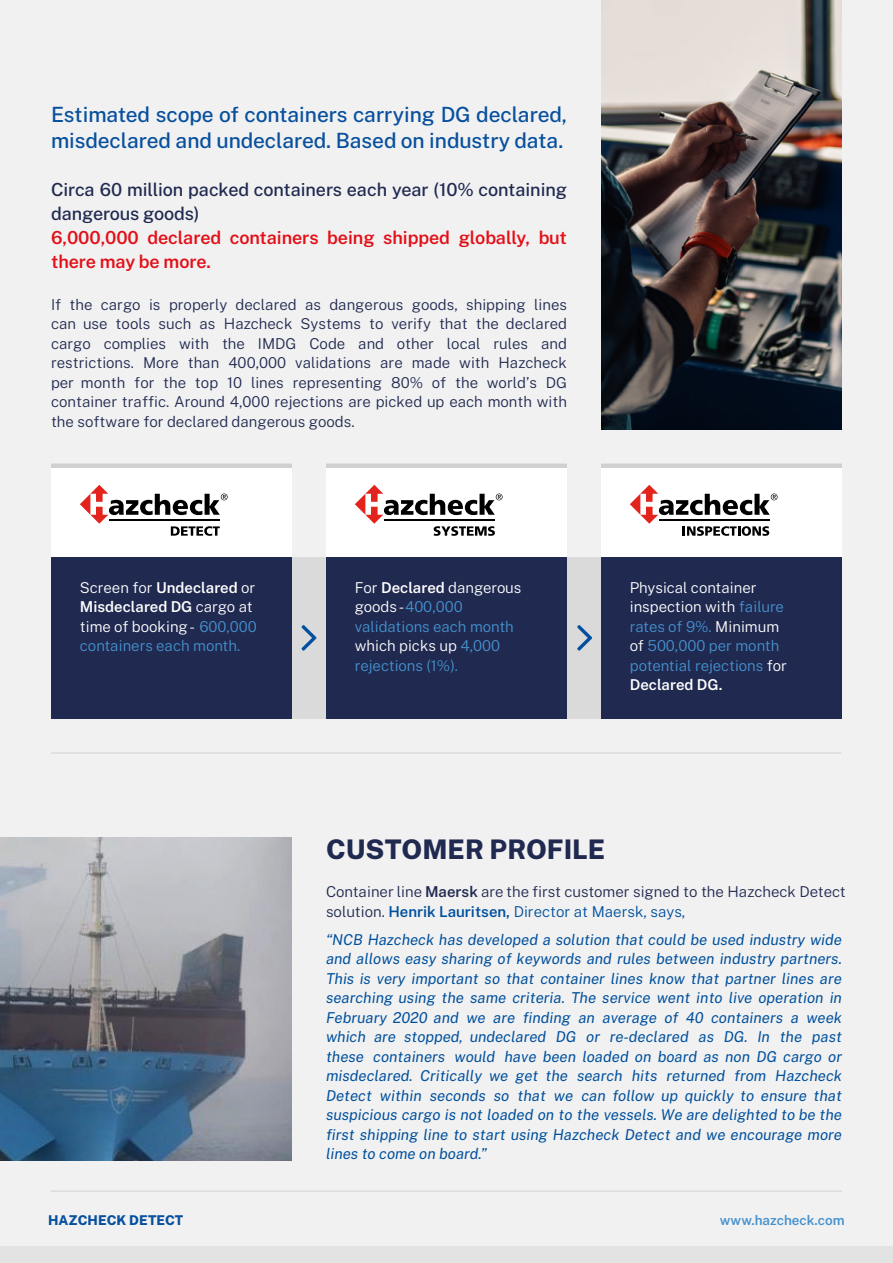
<style>
.page{position:relative;width:893px;height:1263px;background:#f1f1f1}
.page>*{position:absolute;margin:0;border:0;box-sizing:border-box;transform-origin:0 0}
.t1{font:800 27px "Public Sans";color:#202950}
.t2{font:500 21px/25.5px "Public Sans";letter-spacing:-.005em;color:#08509e}
.t3{font:500 18px/24px "Public Sans";letter-spacing:-.005em;color:#202950}
.t4{font:600 18px/24px "Public Sans";letter-spacing:-.005em;color:#e30f18}
.t5{font:italic 15px/19.5px "Public Sans";color:#00509d;text-align:justify}
.t6{font:300 15px/19.5px "Public Sans";color:#202950;text-align:justify}
.t7{font:300 15px/19.5px "Public Sans";color:#4591ce}
.t8{font:300 15px/19.5px "Public Sans";color:#fff}
.t9{font:600 13.5px "Public Sans";color:#4591ce}
.t10{font:800 13.5px "Public Sans";color:#08509e}
.s1{font-weight:600}
.s2{color:#4591ce}
.s3{color:#fff}
.s4{font-weight:600;color:#fff}
.s5{font-weight:600;color:#00509d}
.s6{color:#00509d}
</style>
<div class="page">
<div style="left:0;top:1246px;width:893px;height:17px;background:#e3e3e3"></div>
<hr style="left:51px;top:1191px;width:791px;height:1px;background:#d0d0d0">
<div style="left:51px;top:557px;width:790px;height:162px;background:#dadada"></div>
<div style="left:51px;top:468px;width:241px;height:89px;background:#fff"></div>
<div style="left:326px;top:468px;width:241px;height:89px;background:#fff"></div>
<div style="left:601px;top:468px;width:240px;height:89px;background:#fff"></div>
<div style="left:51px;top:557px;width:241px;height:162px;background:#202950"></div>
<img style="left:0;top:838px;width:292px;height:323px">
<div style="left:326px;top:557px;width:241px;height:162px;background:#202950"></div>
<div style="left:601px;top:557px;width:240px;height:162px;background:#202950"></div>
<svg style="left:630px;top:485px;width:148px;height:51px"></svg>
<svg style="left:80px;top:485px;width:148px;height:51px"></svg>
<svg style="left:355px;top:485px;width:148px;height:51px"></svg>
<div style="left:601px;top:463px;width:241px;height:5px;background:#d0d0d0"></div>
<div style="left:326px;top:463px;width:241px;height:5px;background:#d0d0d0"></div>
<div style="left:51px;top:463px;width:241px;height:5px;background:#d0d0d0"></div>
<hr style="left:51px;top:753px;width:790px;height:1px;background:#d0d0d0">
<svg style="left:301px;top:625px;width:16px;height:26px"></svg>
<svg style="left:577px;top:625px;width:15px;height:26px"></svg>
<img style="left:601px;top:0;width:240px;height:429px">
<h2 class="t2" style="left:51px;top:100px;width:518px">Estimated scope of containers carrying DG declared, misdeclared and undeclared. Based on industry data.</h2>
<p class="t3" style="left:51px;top:176px;width:518px">Circa 60 million packed containers each year (10% containing dangerous goods)</p>
<p class="t4" style="left:51px;top:224px;width:518px">6,000,000 declared containers being shipped globally, but there may be more.</p>
<p class="t6" style="left:51px;top:293px;width:517px">If the cargo is properly declared as dangerous goods, shipping lines can use tools such as Hazcheck Systems to verify that the declared cargo complies with the IMDG Code and other local rules and restrictions. More than 400,000 validations are made with Hazcheck per month for the top 10 lines representing 80% of the world’s DG container traffic. Around 4,000 rejections are picked up each month with the software for declared dangerous goods.</p>
<p class="t8" style="left:80px;top:576px;width:178px">Screen for <span class="s1">Undeclared</span> or<br><span class="s1">Misdeclared DG</span> cargo at time of booking - <span class="s2">600,000 containers each month.</span></p>
<p class="t7" style="left:355px;top:576px;width:168px"><span class="s3">For</span> <span class="s4">Declared</span> <span class="s3">dangerous goods -</span>400,000 validations each month <span class="s3">which picks up</span> 4,000 rejections (1%).</p>
<p class="t7" style="left:630px;top:576px;width:159px"><span class="s3">Physical container inspection with</span> failure rates of 9%. <span class="s3">Minimum of</span> 500,000 per month potential rejections <span class="s3">for<br></span><span class="s4">Declared DG.</span></p>
<h1 class="t1" style="left:326px;top:830px;width:281px">CUSTOMER PROFILE</h1>
<p class="t6" style="left:326px;top:881px;width:521px">Container line <span class="s1">Maersk</span> are the first customer signed to the Hazcheck Detect solution. <span class="s5">Henrik Lauritsen,</span> <span class="s6">Director at Maersk, says,</span></p>
<p class="t5" style="left:326px;top:929px;width:517px">“NCB Hazcheck has developed a solution that could be used industry wide and allows easy sharing of keywords and rules between industry partners.<br>This is very important so that container lines know that partner lines are searching using the same criteria. The service went into live operation in February 2020 and we are finding an average of 40 containers a week which are stopped, undeclared DG or re-declared as DG. In the past these containers would have been loaded on board as non DG cargo or misdeclared. Critically we get the search hits returned from Hazcheck Detect within seconds so that we can follow up quickly to ensure that suspicious cargo is not loaded on to the vessels. We are delighted to be the first shipping line to start using Hazcheck Detect and we encourage more lines to come on board.”</p>
<p class="t10" style="left:48px;top:1210px;width:137px">HAZCHECK DETECT</p>
<p class="t9" style="left:720px;top:1210px;width:127px">www.hazcheck.com</p>
</div>
